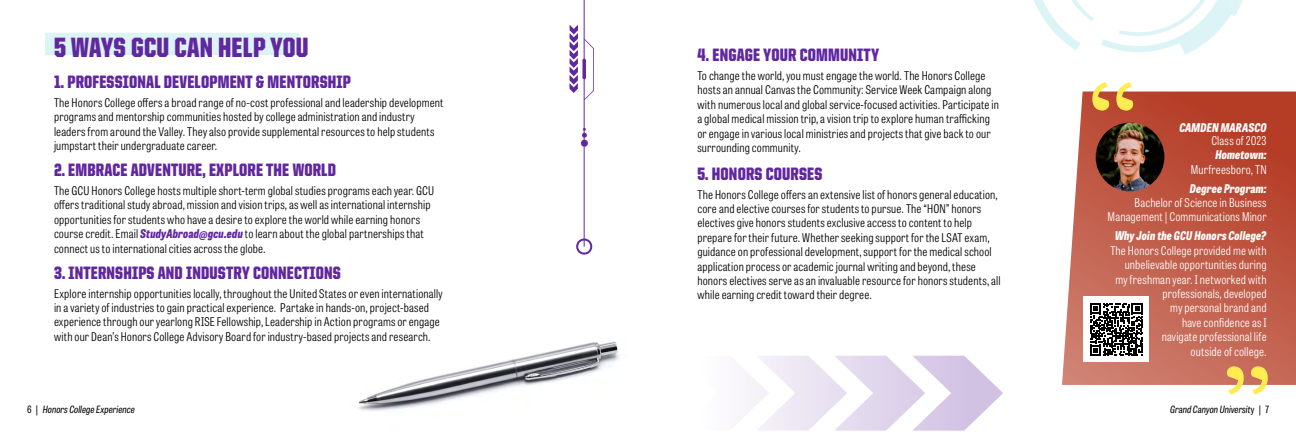
<style>
.page{position:relative;width:1296px;height:432px;background:#fff}
.page>*{position:absolute;margin:0;border:0;box-sizing:border-box;transform-origin:0 0}
.t1{font:116px "Whitman Bold LF";color:#ffec51}
.t2{font:900 28px "United Sans Cond";letter-spacing:.01em;color:#60279e}
.t3{font:900 18px "United Sans Cond";letter-spacing:.01em;color:#60279e}
.t4{font:300 12px/14.4px "Tablet Gothic Condensed";letter-spacing:.01em;color:#000}
.t5{font:300 12px/14.4px "Tablet Gothic Condensed";letter-spacing:.01em;color:#fff;text-align:right}
.t6{font:italic 800 12px "Tablet Gothic Condensed";letter-spacing:.01em;color:#fff}
.t7{font:italic 10px "Tablet Gothic Condensed";color:#000}
.s1{font-weight:800;font-style:italic;color:#60279e}
.s2{font-style:normal}
</style>
<div class="page">
<svg style="left:742px;top:356px;width:261px;height:75px"></svg>
<div style="left:45px;top:33px;width:254px;height:22px;background:#d9f3f4"></div>
<svg style="left:1034px;top:0;width:183px;height:55px"></svg>
<svg style="left:576px;top:239px;width:17px;height:16px"></svg>
<svg style="left:581px;top:128px;width:7px;height:19px"></svg>
<svg style="left:570px;top:25px;width:24px;height:75px"></svg>
<hr style="left:584px;top:0;width:1px;height:247px;background:#60279e">
<svg style="left:1062px;top:92px;width:234px;height:293px;background:#c2614f"></svg>
<img style="left:1096px;top:123px;width:68px;height:68px;border-radius:34px">
<div style="left:1084px;top:297px;width:65px;height:65px;background:#fff"></div>
<svg style="left:1090px;top:303px;width:53px;height:53px"></svg>
<div style="left:1041px;top:0;width:255px;height:32px;background:#fff;opacity:.6"></div>
<img style="left:358px;top:341px;width:262px;height:70px">
<h2 class="t2" style="left:54px;top:33px;width:256px">5 WAYS GCU CAN HELP YOU</h2>
<h3 class="t3" style="left:54px;top:72px;width:298px">1. PROFESSIONAL DEVELOPMENT &amp; MENTORSHIP</h3>
<p class="t4" style="left:54px;top:95px;width:391px">The Honors College offers a broad range of no-cost professional and leadership development programs and mentorship communities hosted by college administration and industry leaders from around the Valley. They also provide supplemental resources to help students jumpstart their undergraduate career.</p>
<h3 class="t3" style="left:54px;top:160px;width:283px">2. EMBRACE ADVENTURE, EXPLORE THE WORLD</h3>
<p class="t4" style="left:54px;top:183px;width:382px">The GCU Honors College hosts multiple short-term global studies programs each year. GCU offers traditional study abroad, mission and vision trips, as well as international internship opportunities for students who have a desire to explore the world while earning honors course credit. Email <span class="s1">StudyAbroad@gcu.edu</span> to learn about the global partnerships that connect us to international cities across the globe.</p>
<h3 class="t3" style="left:54px;top:263px;width:288px">3. INTERNSHIPS AND INDUSTRY CONNECTIONS</h3>
<p class="t4" style="left:54px;top:286px;width:390px">Explore internship opportunities locally, throughout the United States or even internationally in a variety of industries to gain practical experience. Partake in hands-on, project-based experience through our yearlong RISE Fellowship, Leadership in Action programs or engage with our Dean’s Honors College Advisory Board for industry-based projects and research.</p>
<p class="t7" style="left:27px;top:402px;width:110px"><span class="s2">6 |</span> Honors College Experience</p>
<h3 class="t3" style="left:697px;top:45px;width:183px">4. ENGAGE YOUR COMMUNITY</h3>
<p class="t4" style="left:697px;top:68px;width:303px">To change the world, you must engage the world. The Honors College hosts an annual Canvas the Community: Service Week Campaign along with numerous local and global service-focused activities. Participate in a global medical mission trip, a vision trip to explore human trafficking or engage in various local ministries and projects that give back to our surrounding community.</p>
<h3 class="t3" style="left:697px;top:164px;width:126px">5. HONORS COURSES</h3>
<p class="t4" style="left:697px;top:187px;width:305px">The Honors College offers an extensive list of honors general education, core and elective courses for students to pursue. The “HON” honors electives give honors students exclusive access to content to help prepare for their future. Whether seeking support for the LSAT exam, guidance on professional development, support for the medical school application process or academic journal writing and beyond, these honors electives serve as an invaluable resource for honors students, all while earning credit toward their degree.</p>
<h1 class="t1" style="left:1089px;top:57px;width:51px">“</h1>
<p class="t6" style="left:1179px;top:118px;width:89px">CAMDEN MARASCO</p>
<p class="t5" style="left:1211px;top:133px;width:57px">Class of 2023</p>
<p class="t6" style="left:1215px;top:146px;width:53px">Hometown:</p>
<p class="t5" style="left:1191px;top:162px;width:77px">Murfreesboro, TN</p>
<p class="t6" style="left:1190px;top:179px;width:78px">Degree Program:</p>
<p class="t5" style="left:1108px;top:195px;width:161px">Bachelor of Science in Business<br>Management | Communications Minor</p>
<p class="t6" style="left:1115px;top:227px;width:153px">Why Join the GCU Honors College?</p>
<p class="t5" style="left:1110px;top:243px;width:158px">The Honors College provided me with unbelievable opportunities during my freshman year. I networked with professionals, developed<br>my personal brand and<br>have confidence as I<br>navigate professional life<br>outside of college.</p>
<h1 class="t1" style="left:1222px;top:342px;width:51px">”</h1>
<p class="t7" style="left:1170px;top:402px;width:100px">Grand Canyon Universit<span class="s2">y | 7</span></p>
</div>
